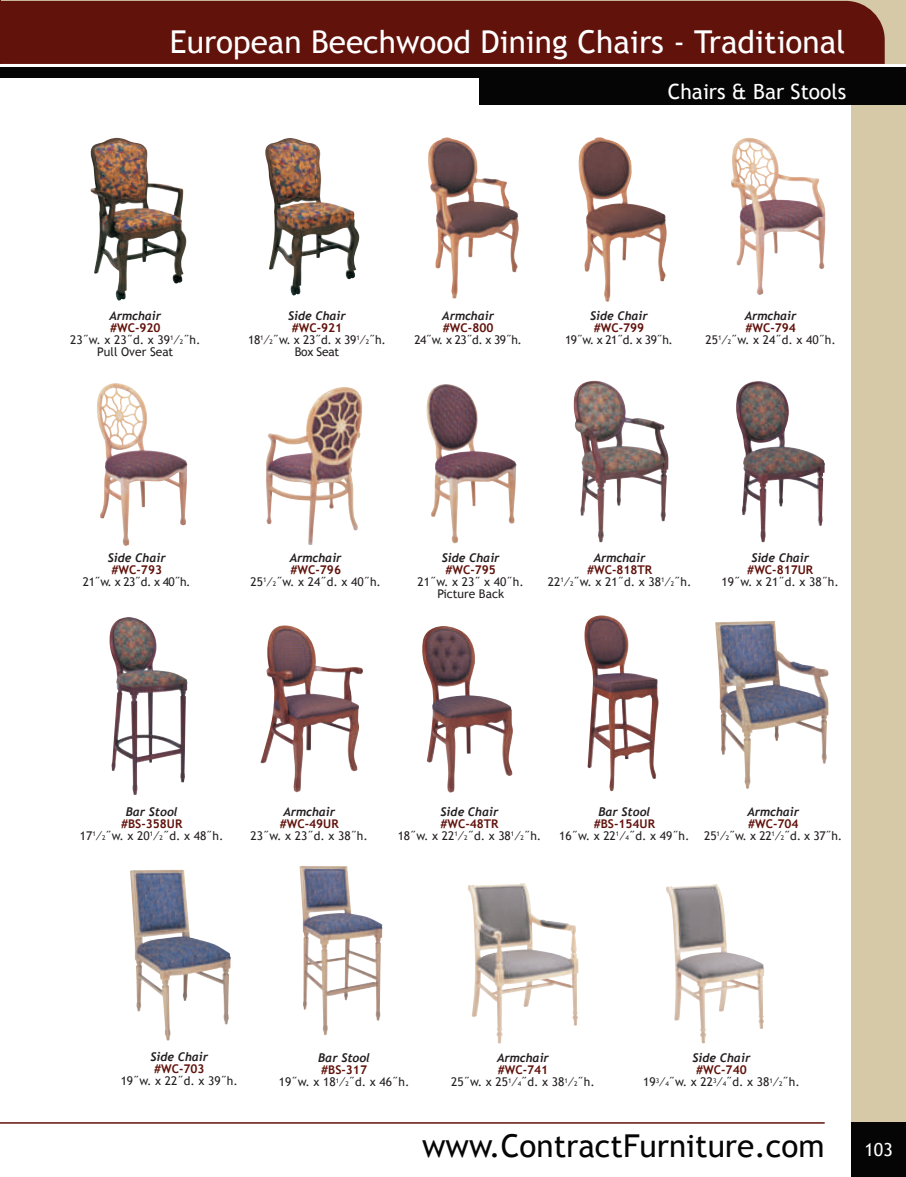
<style>
.page{position:relative;width:906px;height:1177px;background:#fff}
.page>*{position:absolute;margin:0;border:0;box-sizing:border-box;transform-origin:0 0}
.t1{font:31.5px "Trebuchet MS";color:#fff}
.t2{font:31.5px "Trebuchet MS";color:#040504}
.t3{font:21px "Trebuchet MS";color:#fff}
.t4{font:18px "Trebuchet MS";color:#fff}
.t5{font:12px/12px "Trebuchet MS";color:#231f20;text-align:center}
.t6{font:italic 700 12px "Trebuchet";color:#231f20}
.t7{font:700 12px "Trebuchet MS";color:#61120b}
.t8{font:12px/12px "Trebuchet MS";letter-spacing:-.02em;color:#231f20;text-align:center}
.s1{font-weight:700;color:#61120b}
.s2{font-size:6.6px}
</style>
<div class="page">
<div style="left:851px;top:0;width:55px;height:1176px;background:#d5c9a8"></div>
<div style="left:0;top:67px;width:906px;height:11px;background:#040504"></div>
<div style="left:479px;top:78px;width:427px;height:27px;background:#040504"></div>
<hr style="left:0;top:1121px;width:824px;height:2px;background:#61120b">
<div style="left:851px;top:1121px;width:55px;height:55px;background:#040504"></div>
<hr style="left:0;top:64px;width:906px;height:3px;background:#fff">
<div style="left:1px;top:1px;width:883px;height:63px;background:#61120b"></div>
<img style="left:130px;top:869px;width:101px;height:171px">
<img style="left:666px;top:886px;width:98px;height:157px">
<img style="left:90px;top:138px;width:97px;height:162px">
<img style="left:731px;top:138px;width:94px;height:157px">
<img style="left:426px;top:384px;width:91px;height:159px">
<img style="left:265px;top:138px;width:94px;height:157px">
<img style="left:578px;top:137px;width:89px;height:165px">
<img style="left:97px;top:383px;width:91px;height:163px">
<img style="left:736px;top:381px;width:89px;height:161px">
<img style="left:715px;top:621px;width:113px;height:167px">
<img style="left:468px;top:883px;width:110px;height:160px">
<img style="left:109px;top:617px;width:79px;height:178px">
<img style="left:584px;top:615px;width:74px;height:176px">
<img style="left:300px;top:866px;width:82px;height:169px">
<img style="left:260px;top:625px;width:103px;height:167px">
<img style="left:266px;top:387px;width:96px;height:158px">
<img style="left:428px;top:137px;width:91px;height:161px">
<img style="left:574px;top:380px;width:94px;height:162px">
<img style="left:422px;top:626px;width:91px;height:166px">
<h1 class="t1" style="left:170px;top:23px;width:677px">European Beechwood Dining Chairs - Traditional</h1>
<h2 class="t3" style="left:668px;top:79px;width:180px">Chairs &amp; Bar Stools</h2>
<p class="t6" style="left:109px;top:308px;width:53px">Armchair</p>
<p class="t5" style="left:70px;top:321px;width:132px"><span class="s1">#WC-920<br></span>23˝w. x 23˝d. x 39<sup>1</sup>⁄<span class="s2">2</span>˝h.<br>Pull Over Seat</p>
<p class="t6" style="left:288px;top:308px;width:59px">Side Chair</p>
<p class="t8" style="left:248px;top:321px;width:139px"><span class="s1">#WC-921<br></span>18<sup>1</sup>⁄<span class="s2">2</span>˝w. x 23˝d. x 39<sup>1</sup>⁄<span class="s2">2</span>˝h.<br>Box Seat</p>
<p class="t6" style="left:442px;top:308px;width:53px">Armchair</p>
<p class="t7" style="left:443px;top:320px;width:52px">#WC-800</p>
<p class="t5" style="left:414px;top:333px;width:109px">24˝w. x 23˝d. x 39˝h.</p>
<p class="t6" style="left:590px;top:308px;width:59px">Side Chair</p>
<p class="t7" style="left:594px;top:320px;width:52px">#WC-799</p>
<p class="t5" style="left:565px;top:333px;width:109px">19˝w. x 21˝d. x 39˝h.</p>
<p class="t6" style="left:745px;top:308px;width:53px">Armchair</p>
<p class="t5" style="left:705px;top:321px;width:132px"><span class="s1">#WC-794<br></span>25<sup>1</sup>⁄<span class="s2">2</span>˝w. x 24˝d. x 40˝h.</p>
<p class="t6" style="left:108px;top:550px;width:59px">Side Chair</p>
<p class="t7" style="left:112px;top:562px;width:52px">#WC-793</p>
<p class="t5" style="left:83px;top:575px;width:109px">21˝w. x 23˝d. x 40˝h.</p>
<p class="t6" style="left:290px;top:550px;width:53px">Armchair</p>
<p class="t5" style="left:250px;top:563px;width:132px"><span class="s1">#WC-796<br></span>25<sup>1</sup>⁄<span class="s2">2</span>˝w. x 24˝d. x 40˝h.</p>
<p class="t6" style="left:442px;top:550px;width:59px">Side Chair</p>
<p class="t7" style="left:445px;top:562px;width:52px">#WC-795</p>
<p class="t5" style="left:417px;top:575px;width:108px">21˝w. x 23˝ x 40˝h.<br>Picture Back</p>
<p class="t6" style="left:594px;top:550px;width:53px">Armchair</p>
<p class="t5" style="left:548px;top:563px;width:145px"><span class="s1">#WC-818TR<br></span>22<sup>1</sup>⁄<span class="s2">2</span>˝w. x 21˝d. x 38<sup>1</sup>⁄<span class="s2">2</span>˝h.</p>
<p class="t6" style="left:751px;top:550px;width:59px">Side Chair</p>
<p class="t7" style="left:747px;top:562px;width:67px">#WC-817UR</p>
<p class="t5" style="left:721px;top:575px;width:119px">19˝w. x 21˝d. x 38˝h.</p>
<p class="t6" style="left:126px;top:804px;width:53px">Bar Stool</p>
<p class="t5" style="left:80px;top:817px;width:145px"><span class="s1">#BS-358UR<br></span>17<sup>1</sup>⁄<span class="s2">2</span>˝w. x 20<sup>1</sup>⁄<span class="s2">2</span>˝d. x 48˝h.</p>
<p class="t6" style="left:283px;top:804px;width:53px">Armchair</p>
<p class="t7" style="left:280px;top:816px;width:60px">#WC-49UR</p>
<p class="t5" style="left:251px;top:829px;width:119px">23˝w. x 23˝d. x 38˝h.</p>
<p class="t6" style="left:440px;top:804px;width:59px">Side Chair</p>
<p class="t5" style="left:398px;top:817px;width:145px"><span class="s1">#WC-48TR<br></span>18˝w. x 22<sup>1</sup>⁄<span class="s2">2</span>˝d. x 38<sup>1</sup>⁄<span class="s2">2</span>˝h.</p>
<p class="t6" style="left:598px;top:804px;width:53px">Bar Stool</p>
<p class="t5" style="left:559px;top:817px;width:132px"><span class="s1">#BS-154UR<br></span>16˝w. x 22<sup>1</sup>⁄<span class="s2">4</span>˝d. x 49˝h.</p>
<p class="t6" style="left:747px;top:804px;width:53px">Armchair</p>
<p class="t5" style="left:704px;top:817px;width:139px"><span class="s1">#WC-704<br></span>25<sup>1</sup>⁄<span class="s2">2</span>˝w. x 22<sup>1</sup>⁄<span class="s2">2</span>˝d. x 37˝h.</p>
<p class="t6" style="left:150px;top:1049px;width:59px">Side Chair</p>
<p class="t7" style="left:154px;top:1061px;width:52px">#WC-703</p>
<p class="t5" style="left:121px;top:1074px;width:119px">19˝w. x 22˝d. x 39˝h.</p>
<p class="t6" style="left:318px;top:1050px;width:53px">Bar Stool</p>
<p class="t5" style="left:279px;top:1063px;width:132px"><span class="s1">#BS-317<br></span>19˝w. x 18<sup>1</sup>⁄<span class="s2">2</span>˝d. x 46˝h.</p>
<p class="t6" style="left:497px;top:1050px;width:53px">Armchair</p>
<p class="t5" style="left:451px;top:1063px;width:145px"><span class="s1">#WC-741<br></span>25˝w. x 25<sup>1</sup>⁄<span class="s2">4</span>˝d. x 38<sup>1</sup>⁄<span class="s2">2</span>˝h.</p>
<p class="t6" style="left:692px;top:1050px;width:59px">Side Chair</p>
<p class="t5" style="left:643px;top:1063px;width:158px"><span class="s1">#WC-740<br></span>19<sup>3</sup>⁄<span class="s2">4</span>˝w. x 22<sup>3</sup>⁄<span class="s2">4</span>˝d. x 38<sup>1</sup>⁄<span class="s2">2</span>˝h.</p>
<h1 class="t2" style="left:422px;top:1127px;width:404px">www.ContractFurniture.com</h1>
<h3 class="t4" style="left:864px;top:1138px;width:30px">103</h3>
</div>
